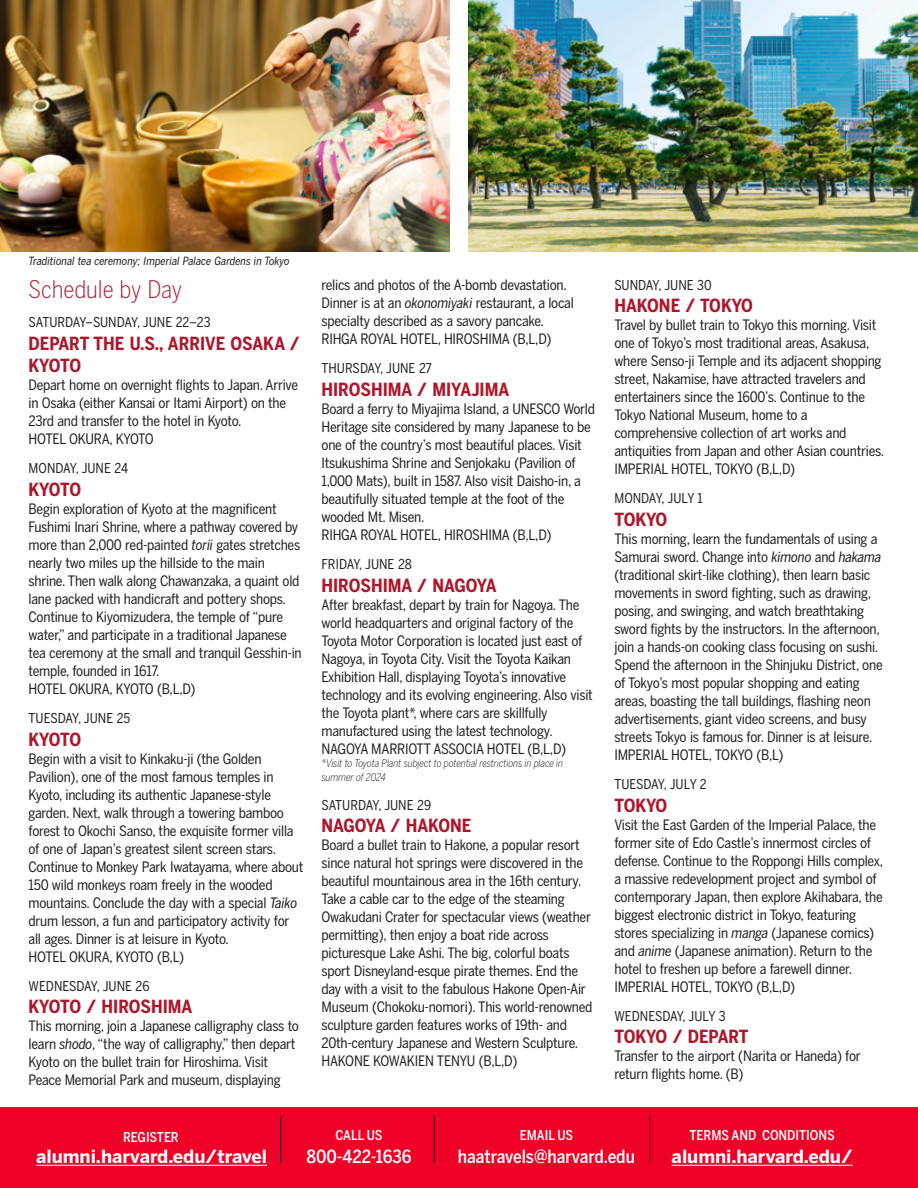
<style>
.page{position:relative;width:918px;height:1188px;background:#fff}
.page>*{position:absolute;margin:0;border:0;box-sizing:border-box;transform-origin:0 0}
.t1{font:300 24px "Benton Sans Cond";color:#ae172b}
.t2{font:700 18px/22.5px "Benton Sans Cond";color:#ae172b}
.t3{font:700 18px "Benton Sans";color:#fff}
.t4{font:500 18px "Benton Sans Cond";color:#fff}
.t5{font:14.25px/18px "Benton Sans Cond";letter-spacing:-.015em;color:#231f20}
.t6{font:13.5px "Benton Sans Cond";color:#231f20}
.t7{font:500 13.5px "Benton Sans Cond";color:#fff}
.t8{font:italic 11.25px "Benton Sans Cond";color:#231f20}
.t9{font:italic 300 10.5px/13.5px "Benton Sans Cond";letter-spacing:-.015em;color:#231f20}
.s1{font-style:italic}
</style>
<div class="page">
<img style="left:0;top:0;width:450px;height:252px">
<img style="left:468px;top:0;width:450px;height:252px">
<div style="left:0;top:1107px;width:918px;height:81px;background:#ef0027"></div>
<hr style="left:36px;top:1165px;width:231px;height:1px;background:#fff">
<hr style="left:281px;top:1115px;width:1px;height:48px;background:#231f20">
<hr style="left:434px;top:1115px;width:1px;height:48px;background:#231f20">
<hr style="left:672px;top:1165px;width:181px;height:1px;background:#fff">
<hr style="left:650px;top:1115px;width:1px;height:48px;background:#231f20">
<p class="t8" style="left:29px;top:255px;width:263px">Traditional tea ceremony; Imperial Palace Gardens in Tokyo</p>
<h1 class="t1" style="left:29px;top:275px;width:155px">Schedule by Day</h1>
<p class="t6" style="left:29px;top:314px;width:183px">SATURDAY–SUNDAY, JUNE 22–23</p>
<p class="t2" style="left:29px;top:332px;width:273px">DEPART THE U.S., ARRIVE OSAKA /<br>KYOTO</p>
<p class="t5" style="left:29px;top:376px;width:271px">Depart home on overnight flights to Japan. Arrive in Osaka (either Kansai or Itami Airport) on the 23rd and transfer to the hotel in Kyoto.<br>HOTEL OKURA, KYOTO</p>
<p class="t6" style="left:29px;top:461px;width:101px">MONDAY, JUNE 24</p>
<p class="t2" style="left:29px;top:478px;width:54px">KYOTO</p>
<p class="t5" style="left:29px;top:500px;width:275px">Begin exploration of Kyoto at the magnificent Fushimi Inari Shrine, where a pathway covered by more than 2,000 red-painted <span class="s1">torii</span> gates stretches nearly two miles up the hillside to the main shrine. Then walk along Chawanzaka, a quaint old lane packed with handicraft and pottery shops.<br>Continue to Kiyomizudera, the temple of “pure water,” and participate in a traditional Japanese tea ceremony at the small and tranquil Gesshin-in temple, founded in 1617.<br>HOTEL OKURA, KYOTO (B,L,D)</p>
<p class="t6" style="left:29px;top:710px;width:103px">TUESDAY, JUNE 25</p>
<p class="t2" style="left:29px;top:728px;width:54px">KYOTO</p>
<p class="t5" style="left:29px;top:749px;width:276px">Begin with a visit to Kinkaku-ji (the Golden Pavilion), one of the most famous temples in Kyoto, including its authentic Japanese-style garden. Next, walk through a towering bamboo forest to Okochi Sanso, the exquisite former villa of one of Japan’s greatest silent screen stars.<br>Continue to Monkey Park Iwatayama, where about 150 wild monkeys roam freely in the wooded mountains. Conclude the day with a special <span class="s1">Taiko </span>drum lesson, a fun and participatory activity for all ages. Dinner is at leisure in Kyoto.<br>HOTEL OKURA, KYOTO (B,L)</p>
<p class="t6" style="left:29px;top:978px;width:122px">WEDNESDAY, JUNE 26</p>
<p class="t2" style="left:29px;top:995px;width:165px">KYOTO / HIROSHIMA</p>
<p class="t5" style="left:29px;top:1017px;width:272px">This morning, join a Japanese calligraphy class to learn <span class="s1">shodo</span>, “the way of calligraphy,” then depart Kyoto on the bullet train for Hiroshima. Visit Peace Memorial Park and museum, displaying</p>
<p class="t5" style="left:322px;top:276px;width:254px">relics and photos of the A-bomb devastation.<br>Dinner is at an <span class="s1">okonomiyaki</span> restaurant, a local specialty described as a savory pancake.<br>RIHGA ROYAL HOTEL, HIROSHIMA (B,L,D)</p>
<p class="t6" style="left:322px;top:361px;width:112px">THURSDAY, JUNE 27</p>
<p class="t2" style="left:322px;top:378px;width:189px">HIROSHIMA / MIYAJIMA</p>
<p class="t5" style="left:322px;top:400px;width:275px">Board a ferry to Miyajima Island, a UNESCO World Heritage site considered by many Japanese to be one of the country’s most beautiful places. Visit Itsukushima Shrine and Senjokaku (Pavilion of 1,000 Mats), built in 1587. Also visit Daisho-in, a beautifully situated temple at the foot of the wooded Mt. Misen.<br>RIHGA ROYAL HOTEL, HIROSHIMA (B,L,D)</p>
<p class="t6" style="left:322px;top:556px;width:92px">FRIDAY, JUNE 28</p>
<p class="t2" style="left:322px;top:574px;width:177px">HIROSHIMA / NAGOYA</p>
<p class="t5" style="left:322px;top:595px;width:273px">After breakfast, depart by train for Nagoya. The world headquarters and original factory of the Toyota Motor Corporation is located just east of Nagoya, in Toyota City. Visit the Toyota Kaikan Exhibition Hall, displaying Toyota’s innovative technology and its evolving engineering. Also visit the Toyota plant*, where cars are skillfully manufactured using the latest technology.<br>NAGOYA MARRIOTT ASSOCIA HOTEL (B,L,D)</p>
<p class="t9" style="left:322px;top:757px;width:243px">*Visit to Toyota Plant subject to potential restrictions in place in summer of 2024</p>
<p class="t6" style="left:322px;top:797px;width:111px">SATURDAY, JUNE 29</p>
<p class="t2" style="left:322px;top:814px;width:151px">NAGOYA / HAKONE</p>
<p class="t5" style="left:322px;top:836px;width:272px">Board a bullet train to Hakone, a popular resort since natural hot springs were discovered in the beautiful mountainous area in the 16th century.<br>Take a cable car to the edge of the steaming Owakudani Crater for spectacular views (weather permitting), then enjoy a boat ride across picturesque Lake Ashi. The big, colorful boats sport Disneyland-esque pirate themes. End the day with a visit to the fabulous Hakone Open-Air Museum (Chokoku-nomori). This world-renowned sculpture garden features works of 19th- and 20th-century Japanese and Western Sculpture.<br>HAKONE KOWAKIEN TENYU (B,L,D)</p>
<p class="t7" style="left:123px;top:1129px;width:57px">REGISTER</p>
<p class="t7" style="left:335px;top:1127px;width:49px">CALL US</p>
<p class="t7" style="left:520px;top:1127px;width:55px">EMAIL US</p>
<p class="t6" style="left:614px;top:277px;width:99px">SUNDAY, JUNE 30</p>
<p class="t2" style="left:614px;top:294px;width:140px">HAKONE / TOKYO</p>
<p class="t5" style="left:614px;top:316px;width:271px">Travel by bullet train to Tokyo this morning. Visit one of Tokyo’s most traditional areas, Asakusa, where Senso-ji Temple and its adjacent shopping street, Nakamise, have attracted travelers and entertainers since the 1600’s. Continue to the Tokyo National Museum, home to a comprehensive collection of art works and antiquities from Japan and other Asian countries.<br>IMPERIAL HOTEL, TOKYO (B,L,D)</p>
<p class="t6" style="left:614px;top:491px;width:90px">MONDAY, JULY 1</p>
<p class="t2" style="left:614px;top:508px;width:54px">TOKYO</p>
<p class="t5" style="left:614px;top:530px;width:270px">This morning, learn the fundamentals of using a Samurai sword. Change into <span class="s1">kimono</span> and <span class="s1">hakama </span>(traditional skirt-like clothing), then learn basic movements in sword fighting, such as drawing, posing, and swinging, and watch breathtaking sword fights by the instructors. In the afternoon, join a hands-on cooking class focusing on sushi.<br>Spend the afternoon in the Shinjuku District, one of Tokyo’s most popular shopping and eating areas, boasting the tall buildings, flashing neon advertisements, giant video screens, and busy streets Tokyo is famous for. Dinner is at leisure.<br>IMPERIAL HOTEL, TOKYO (B,L)</p>
<p class="t6" style="left:614px;top:776px;width:94px">TUESDAY, JULY 2</p>
<p class="t2" style="left:614px;top:794px;width:54px">TOKYO</p>
<p class="t5" style="left:614px;top:815px;width:270px">Visit the East Garden of the Imperial Palace, the former site of Edo Castle’s innermost circles of defense. Continue to the Roppongi Hills complex, a massive redevelopment project and symbol of contemporary Japan, then explore Akihabara, the biggest electronic district in Tokyo, featuring stores specializing in <span class="s1">manga</span> (Japanese comics) and <span class="s1">anime</span> (Japanese animation). Return to the hotel to freshen up before a farewell dinner.<br>IMPERIAL HOTEL, TOKYO (B,L,D)</p>
<p class="t6" style="left:614px;top:1008px;width:113px">WEDNESDAY, JULY 3</p>
<p class="t2" style="left:614px;top:1025px;width:136px">TOKYO / DEPART</p>
<p class="t5" style="left:614px;top:1047px;width:248px">Transfer to the airport (Narita or Haneda) for return flights home. (B)</p>
<p class="t7" style="left:689px;top:1127px;width:147px">TERMS AND CONDITIONS</p>
<p class="t3" style="left:36px;top:1146px;width:232px">alumni.harvard.edu/travel</p>
<p class="t4" style="left:306px;top:1146px;width:107px">800-422-1636</p>
<p class="t4" style="left:458px;top:1146px;width:179px">haatravels@harvard.edu</p>
<p class="t3" style="left:672px;top:1146px;width:182px">alumni.harvard.edu/</p>
</div>
